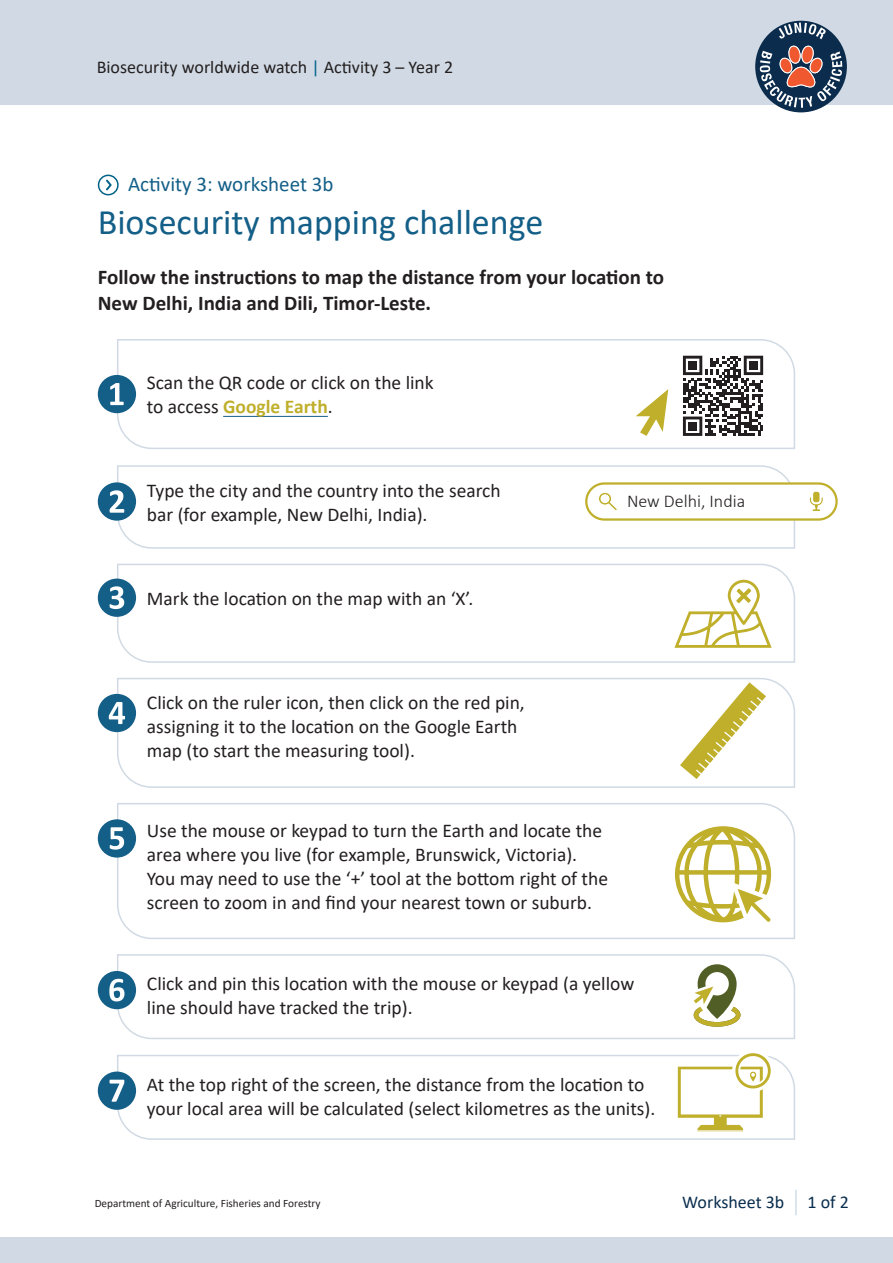
<style>
.page{position:relative;width:893px;height:1263px;background:#fff}
.page>*{position:absolute;margin:0;border:0;box-sizing:border-box;transform-origin:0 0}
.Heading_1{font:36px "Calibri";color:#145f88}
.Subheading_1{font:700 21px/25.2px "Calibri";color:#231f20}
.Activity_Sheet_worksheet{font:21px "Calibri";color:#145f88}
.Body_copy{font:19.5px/24px "Calibri";color:#231f20}
.t1{font:18px "Calibri";color:#231f20}
.t2{font:18px "Calibri";color:#0a2e4e}
.t3{font:300 18px "Calibri";color:#231f20}
.t4{font:11.25px "Calibri";color:#231f20}
.s1{color:#006387}
.s2{font-weight:700;color:#bfaf2b}
</style>
<div class="page">
<div style="left:0;top:1237px;width:893px;height:26px;background:#d1dae4"></div>
<div style="left:0;top:0;width:893px;height:104px;background:#d1dae4"></div>
<div style="left:755px;top:21px;width:92px;height:91px;background:#0b2c4d;border-radius:50%"></div>
<svg style="left:779px;top:23px;width:47px;height:16px"></svg>
<svg style="left:760px;top:45px;width:82px;height:63px"></svg>
<hr style="left:795px;top:1190px;width:2px;height:25px;background:#d1dde6">
<div style="left:98px;top:175px;width:21px;height:20px;border:2px solid #006387;border-radius:50%"></div>
<svg style="left:106px;top:180px;width:6px;height:10px"></svg>
<svg style="left:116px;top:339px;width:679px;height:110px"></svg>
<svg style="left:683px;top:356px;width:80px;height:80px"></svg>
<div style="left:688px;top:361px;width:9px;height:8px;background:#231f20"></div>
<div style="left:749px;top:361px;width:9px;height:8px;background:#231f20"></div>
<div style="left:688px;top:422px;width:9px;height:8px;background:#231f20"></div>
<svg style="left:636px;top:389px;width:32px;height:47px"></svg>
<div style="left:98px;top:375px;width:38px;height:38px;background:#145f88;border-radius:50%"></div>
<svg style="left:110px;top:383px;width:14px;height:22px"></svg>
<svg style="left:117px;top:1055px;width:678px;height:85px"></svg>
<div style="left:732px;top:1050px;width:42px;height:42px;border:8px solid #fff;border-radius:50%"></div>
<div style="left:735px;top:1053px;width:36px;height:35px;border:3px solid #bfaf2b;border-radius:50%"></div>
<svg style="left:678px;top:1067px;width:85px;height:64px"></svg>
<div style="left:98px;top:1071px;width:38px;height:39px;background:#145f88;border-radius:50%"></div>
<svg style="left:110px;top:1080px;width:14px;height:22px"></svg>
<svg style="left:116px;top:954px;width:679px;height:86px"></svg>
<svg style="left:673px;top:964px;width:67px;height:64px"></svg>
<div style="left:98px;top:971px;width:38px;height:38px;background:#145f88;border-radius:50%"></div>
<svg style="left:109px;top:979px;width:15px;height:22px"></svg>
<svg style="left:116px;top:678px;width:679px;height:110px"></svg>
<svg style="left:680px;top:682px;width:86px;height:97px"></svg>
<div style="left:98px;top:694px;width:38px;height:38px;background:#145f88;border-radius:50%"></div>
<svg style="left:109px;top:702px;width:16px;height:22px"></svg>
<svg style="left:116px;top:803px;width:679px;height:136px"></svg>
<svg style="left:675px;top:826px;width:96px;height:96px"></svg>
<div style="left:98px;top:819px;width:38px;height:38px;background:#145f88;border-radius:50%"></div>
<svg style="left:110px;top:827px;width:14px;height:23px"></svg>
<svg style="left:117px;top:465px;width:678px;height:84px"></svg>
<div style="left:98px;top:482px;width:38px;height:39px;background:#145f88;border-radius:50%"></div>
<svg style="left:110px;top:490px;width:14px;height:23px"></svg>
<div style="left:586px;top:483px;width:251px;height:36px;background:#fff;border-radius:18px"></div>
<div style="left:585px;top:482px;width:253px;height:39px;border:2px solid #bfaf2b;border-radius:18px"></div>
<svg style="left:598px;top:492px;width:20px;height:18px"></svg>
<div style="left:813px;top:492px;width:6px;height:10px;background:#bfaf2b;border-radius:2px"></div>
<svg style="left:810px;top:497px;width:13px;height:14px"></svg>
<svg style="left:116px;top:563px;width:679px;height:100px"></svg>
<div style="left:98px;top:579px;width:38px;height:38px;background:#145f88;border-radius:50%"></div>
<svg style="left:110px;top:586px;width:14px;height:23px"></svg>
<svg style="left:674px;top:580px;width:98px;height:68px"></svg>
<p class="t1" style="left:97px;top:55px;width:358px">Biosecurity worldwide watch <span class="s1">|</span> Activity 3 – Year 2</p>
<p class="Activity_Sheet_worksheet" style="left:128px;top:169px;width:207px">Activity 3: worksheet 3b</p>
<p class="Heading_1" style="left:98px;top:197px;width:447px">Biosecurity mapping challenge</p>
<p class="Subheading_1" style="left:98px;top:265px;width:568px">Follow the instructions to map the distance from your location to<br>New Delhi, India and Dili, Timor-Leste.</p>
<p class="Body_copy" style="left:147px;top:370px;width:288px">Scan the QR code or click on the link to access <span class="s2">Google Earth</span>.</p>
<p class="Body_copy" style="left:147px;top:478px;width:355px">Type the city and the country into the search bar (for example, New Delhi, India).</p>
<p class="t3" style="left:627px;top:490px;width:120px">New Delhi, India</p>
<p class="Body_copy" style="left:147px;top:586px;width:328px">Mark the location on the map with an ‘X’.</p>
<p class="Body_copy" style="left:147px;top:689px;width:379px">Click on the ruler icon, then click on the red pin, assigning it to the location on the Google Earth map (to start the measuring tool).</p>
<p class="Body_copy" style="left:147px;top:818px;width:463px">Use the mouse or keypad to turn the Earth and locate the area where you live (for example, Brunswick, Victoria).<br>You may need to use the ‘+’ tool at the bottom right of the screen to zoom in and find your nearest town or suburb.</p>
<p class="Body_copy" style="left:147px;top:971px;width:489px">Click and pin this location with the mouse or keypad (a yellow line should have tracked the trip).</p>
<p class="Body_copy" style="left:147px;top:1072px;width:510px">At the top right of the screen, the distance from the location to your local area will be calculated (select kilometres as the units).</p>
<p class="t4" style="left:95px;top:1195px;width:227px">Department of Agriculture, Fisheries and Forestry</p>
<p class="t2" style="left:682px;top:1189px;width:104px">Worksheet 3b</p>
<p class="t2" style="left:807px;top:1189px;width:43px">1 of 2</p>
</div>
